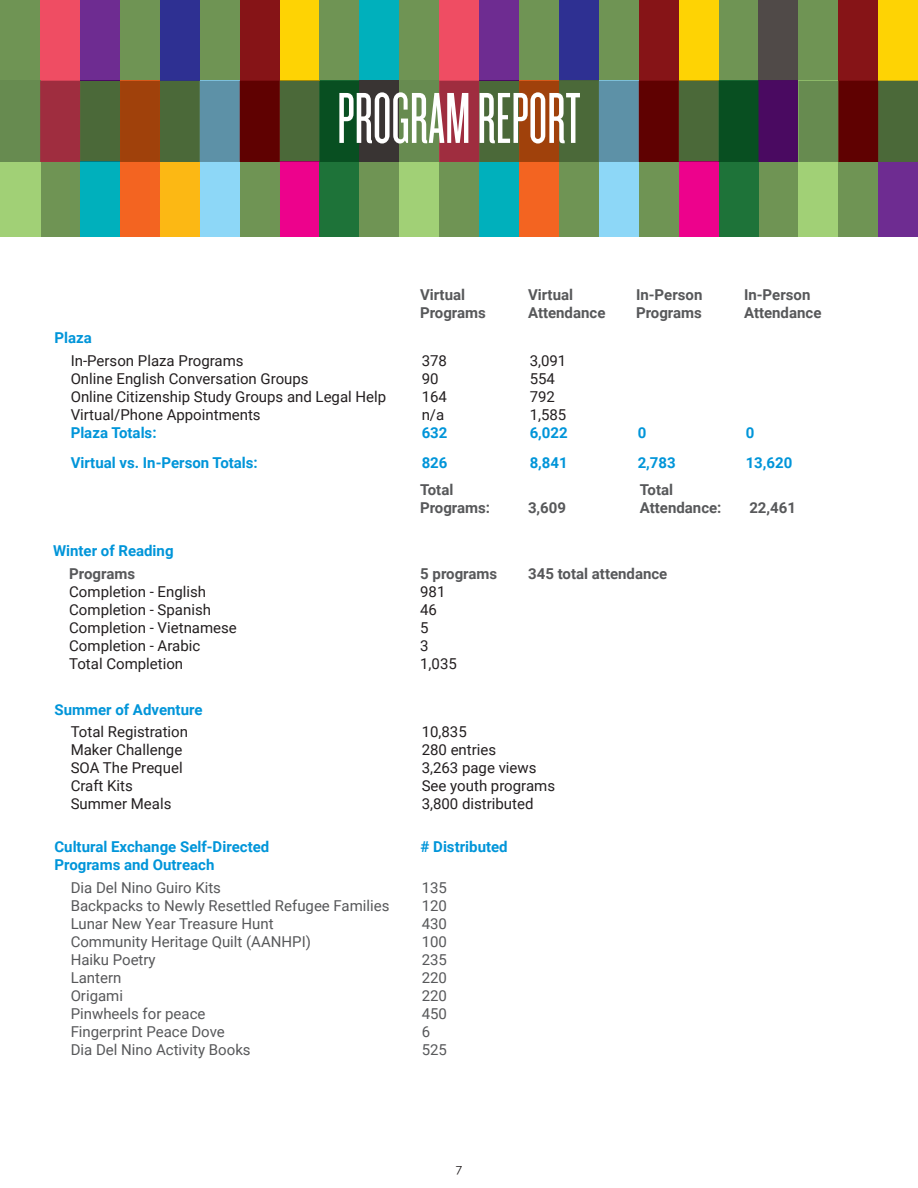
<style>
.page{position:relative;width:918px;height:1188px;background:#fff}
.page>*{position:absolute;margin:0;border:0;box-sizing:border-box;transform-origin:0 0}
.t1{font:75px "Knockout HTF26 Junior Flyweight";color:#fff}
.t2{font:15px "Roboto";color:#231f20}
.t3{font:15px "Roboto";color:#57585a}
.t4{font:700 15px/18px "Roboto";color:#0095d9}
.t5{font:700 15px/18px "Roboto";color:#57585a}
.t6{font:12px "Raleway";color:#231f20}
</style>
<div class="page">
<div style="left:0;top:0;width:918px;height:237px;background:#6f9454"></div>
<div style="left:80px;top:0;width:40px;height:81px;background:#6e2c91"></div>
<div style="left:160px;top:0;width:40px;height:81px;background:#2e3092"></div>
<div style="left:878px;top:162px;width:40px;height:75px;background:#6e2c91"></div>
<div style="left:80px;top:162px;width:40px;height:75px;background:#00b0bc"></div>
<div style="left:160px;top:162px;width:40px;height:75px;background:#fcb814"></div>
<div style="left:359px;top:0;width:40px;height:81px;background:#00b0bc"></div>
<div style="left:0;top:81px;width:40px;height:156px;background:#a1d076"></div>
<div style="left:120px;top:81px;width:40px;height:156px;background:#f36421"></div>
<div style="left:40px;top:0;width:40px;height:162px;background:#ef4d63"></div>
<div style="left:280px;top:0;width:39px;height:81px;background:#fed304"></div>
<div style="left:280px;top:162px;width:40px;height:75px;background:#ed028c"></div>
<div style="left:200px;top:81px;width:40px;height:156px;background:#8dd7f7"></div>
<div style="left:320px;top:81px;width:39px;height:156px;background:#1e7339"></div>
<div style="left:240px;top:0;width:40px;height:162px;background:#861417"></div>
<div style="left:878px;top:0;width:40px;height:81px;background:#fed304"></div>
<div style="left:838px;top:0;width:40px;height:162px;background:#861417"></div>
<div style="left:479px;top:0;width:40px;height:81px;background:#6e2c91"></div>
<div style="left:479px;top:162px;width:40px;height:75px;background:#00b0bc"></div>
<div style="left:399px;top:81px;width:40px;height:156px;background:#a1d076"></div>
<div style="left:798px;top:81px;width:40px;height:156px;background:#a1d076"></div>
<div style="left:519px;top:81px;width:40px;height:156px;background:#f36421"></div>
<div style="left:439px;top:0;width:40px;height:162px;background:#ef4d63"></div>
<div style="left:559px;top:0;width:40px;height:81px;background:#2e3092"></div>
<div style="left:679px;top:0;width:40px;height:81px;background:#fed304"></div>
<div style="left:679px;top:162px;width:40px;height:75px;background:#ed028c"></div>
<div style="left:599px;top:81px;width:40px;height:156px;background:#8dd7f7"></div>
<div style="left:719px;top:81px;width:40px;height:156px;background:#1e7339"></div>
<div style="left:639px;top:0;width:40px;height:162px;background:#861417"></div>
<div style="left:758px;top:0;width:40px;height:81px;background:#504a48"></div>
<div style="left:80px;top:81px;width:439px;height:81px;background:#4b6939"></div>
<hr style="left:80px;top:162px;width:40px;height:1px;background:#007880">
<div style="left:0;top:81px;width:40px;height:81px;background:#678b50"></div>
<div style="left:40px;top:81px;width:40px;height:81px;background:#9f2d3f"></div>
<div style="left:320px;top:81px;width:39px;height:81px;background:#084f21"></div>
<svg style="left:120px;top:81px;width:160px;height:81px;background:#694f3b"></svg>
<div style="left:359px;top:81px;width:40px;height:81px;background:#393433"></div>
<div style="left:399px;top:81px;width:40px;height:81px;background:#678b50"></div>
<div style="left:439px;top:81px;width:40px;height:81px;background:#9f2d3f"></div>
<hr style="left:679px;top:162px;width:40px;height:1px;background:#9e015e">
<svg style="left:519px;top:81px;width:399px;height:81px;background:#554b38"></svg>
<h1 class="t1" style="left:337px;top:82px;width:245px">PROGRAM REPORT</h1>
<p class="t4" style="left:54px;top:328px;width:39px">Plaza</p>
<p class="t5" style="left:420px;top:285px;width:67px">Virtual<br>Programs</p>
<p class="t5" style="left:528px;top:285px;width:79px">Virtual<br>Attendance</p>
<p class="t5" style="left:636px;top:285px;width:68px">In-Person<br>Programs</p>
<p class="t5" style="left:744px;top:285px;width:79px">In-Person<br>Attendance</p>
<p class="t2" style="left:71px;top:350px;width:175px">In-Person Plaza Programs</p>
<p class="t2" style="left:422px;top:350px;width:27px">378</p>
<p class="t2" style="left:530px;top:350px;width:38px">3,091</p>
<p class="t2" style="left:71px;top:368px;width:239px">Online English Conversation Groups</p>
<p class="t2" style="left:422px;top:368px;width:18px">90</p>
<p class="t2" style="left:530px;top:368px;width:27px">554</p>
<p class="t2" style="left:71px;top:386px;width:317px">Online Citizenship Study Groups and Legal Help</p>
<p class="t2" style="left:422px;top:386px;width:27px">164</p>
<p class="t2" style="left:530px;top:386px;width:27px">792</p>
<p class="t2" style="left:71px;top:404px;width:192px">Virtual/Phone Appointments</p>
<p class="t2" style="left:422px;top:404px;width:24px">n/a</p>
<p class="t2" style="left:530px;top:404px;width:38px">1,585</p>
<p class="t4" style="left:71px;top:423px;width:87px">Plaza Totals:</p>
<p class="t4" style="left:422px;top:423px;width:27px">632</p>
<p class="t4" style="left:530px;top:423px;width:40px">6,022</p>
<p class="t4" style="left:638px;top:423px;width:10px">0</p>
<p class="t4" style="left:746px;top:423px;width:10px">0</p>
<p class="t4" style="left:71px;top:454px;width:189px">Virtual vs. In-Person Totals:</p>
<p class="t4" style="left:422px;top:454px;width:27px">826</p>
<p class="t4" style="left:530px;top:454px;width:40px">8,841</p>
<p class="t4" style="left:638px;top:454px;width:40px">2,783</p>
<p class="t4" style="left:746px;top:454px;width:48px">13,620</p>
<p class="t4" style="left:53px;top:541px;width:122px">Winter of Reading</p>
<p class="t5" style="left:420px;top:480px;width:72px">Total<br>Programs:</p>
<p class="t5" style="left:528px;top:498px;width:40px">3,609</p>
<p class="t5" style="left:640px;top:480px;width:83px">Total<br>Attendance:</p>
<p class="t5" style="left:69px;top:564px;width:67px">Programs</p>
<p class="t5" style="left:420px;top:564px;width:79px">5 programs</p>
<p class="t5" style="left:528px;top:564px;width:141px">345 total attendance</p>
<p class="t2" style="left:69px;top:581px;width:138px">Completion - English</p>
<p class="t2" style="left:420px;top:581px;width:27px">981</p>
<p class="t2" style="left:69px;top:599px;width:143px">Completion - Spanish</p>
<p class="t2" style="left:420px;top:599px;width:18px">46</p>
<p class="t2" style="left:69px;top:617px;width:169px">Completion - Vietnamese</p>
<p class="t2" style="left:420px;top:617px;width:10px">5</p>
<p class="t2" style="left:69px;top:635px;width:133px">Completion - Arabic</p>
<p class="t2" style="left:420px;top:635px;width:10px">3</p>
<p class="t2" style="left:69px;top:653px;width:116px">Total Completion</p>
<p class="t2" style="left:420px;top:653px;width:38px">1,035</p>
<p class="t4" style="left:54px;top:700px;width:150px">Summer of Adventure</p>
<p class="t2" style="left:71px;top:722px;width:119px">Total Registration</p>
<p class="t2" style="left:422px;top:722px;width:47px">10,835</p>
<p class="t2" style="left:71px;top:740px;width:113px">Maker Challenge</p>
<p class="t2" style="left:422px;top:740px;width:76px">280 entries</p>
<p class="t2" style="left:71px;top:758px;width:114px">SOA The Prequel</p>
<p class="t2" style="left:422px;top:758px;width:116px">3,263 page views</p>
<p class="t2" style="left:71px;top:776px;width:64px">Craft Kits</p>
<p class="t2" style="left:422px;top:776px;width:135px">See youth programs</p>
<p class="t2" style="left:71px;top:794px;width:102px">Summer Meals</p>
<p class="t2" style="left:422px;top:794px;width:113px">3,800 distributed</p>
<p class="t4" style="left:54px;top:837px;width:216px">Cultural Exchange Self-Directed<br>Programs and Outreach</p>
<p class="t4" style="left:421px;top:837px;width:89px"># Distributed</p>
<p class="t3" style="left:71px;top:877px;width:152px">Dia Del Nino Guiro Kits</p>
<p class="t3" style="left:422px;top:877px;width:27px">135</p>
<p class="t3" style="left:71px;top:895px;width:320px">Backpacks to Newly Resettled Refugee Families</p>
<p class="t3" style="left:422px;top:895px;width:27px">120</p>
<p class="t3" style="left:71px;top:913px;width:204px">Lunar New Year Treasure Hunt</p>
<p class="t3" style="left:422px;top:913px;width:27px">430</p>
<p class="t3" style="left:71px;top:931px;width:242px">Community Heritage Quilt (AANHPI)</p>
<p class="t3" style="left:422px;top:931px;width:27px">100</p>
<p class="t3" style="left:71px;top:949px;width:87px">Haiku Poetry</p>
<p class="t3" style="left:422px;top:949px;width:27px">235</p>
<p class="t3" style="left:71px;top:967px;width:52px">Lantern</p>
<p class="t3" style="left:422px;top:967px;width:27px">220</p>
<p class="t3" style="left:71px;top:985px;width:54px">Origami</p>
<p class="t3" style="left:422px;top:985px;width:27px">220</p>
<p class="t3" style="left:71px;top:1003px;width:136px">Pinwheels for peace</p>
<p class="t3" style="left:422px;top:1003px;width:27px">450</p>
<p class="t3" style="left:71px;top:1021px;width:156px">Fingerprint Peace Dove</p>
<p class="t3" style="left:422px;top:1021px;width:10px">6</p>
<p class="t3" style="left:71px;top:1039px;width:181px">Dia Del Nino Activity Books</p>
<p class="t3" style="left:422px;top:1039px;width:27px">525</p>
<p class="t5" style="left:749px;top:498px;width:48px">22,461</p>
<p class="t6" style="left:456px;top:1162px;width:8px">7</p>
</div>
